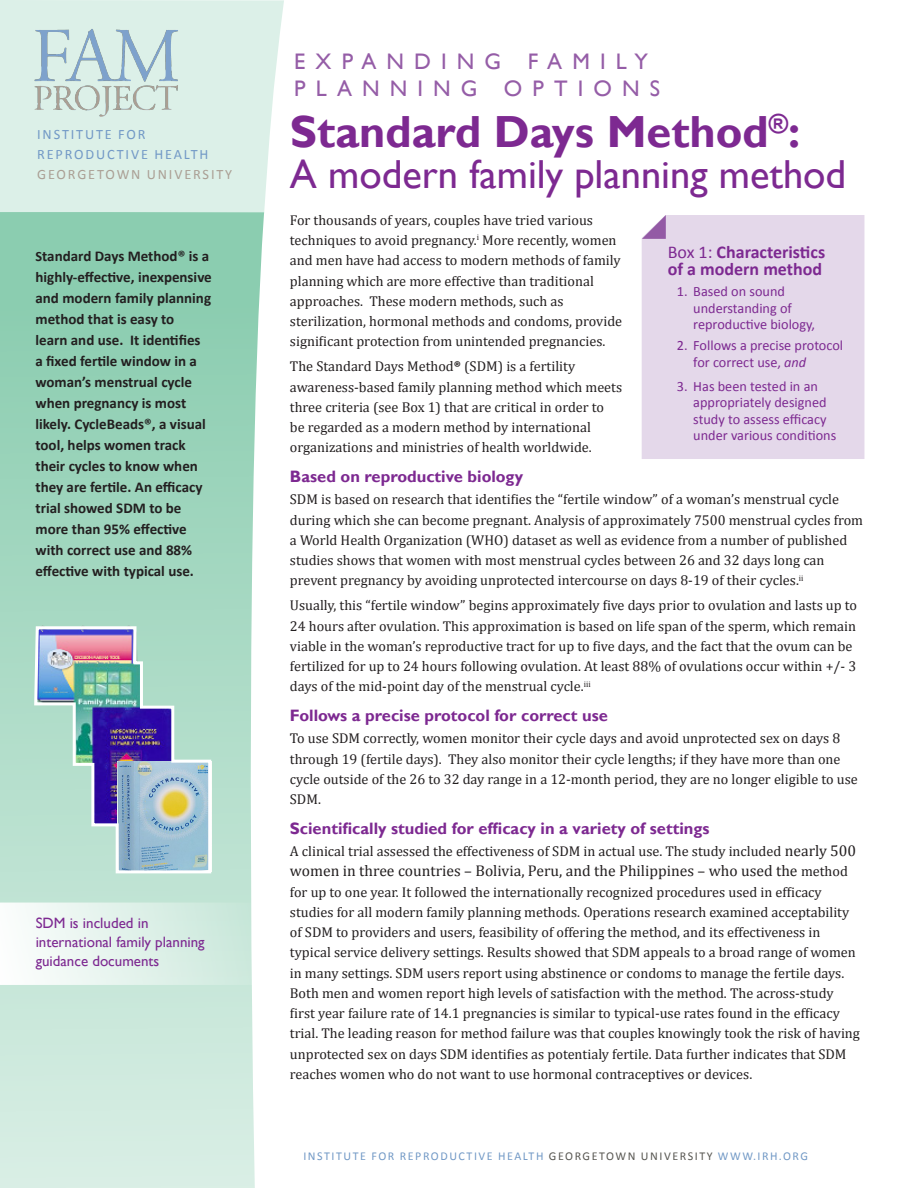
<style>
.page{position:relative;width:918px;height:1188px;background:#fff}
.page>*{position:absolute;margin:0;border:0;box-sizing:border-box;transform-origin:0 0}
.t1{font:700 45px "Gill Sans";color:#7d2991}
.t2{font:40.5px "Gill Sans";color:#7d2991}
.EXPANDING_OPTIONS{font:22.5px/27px "Gill Sans";letter-spacing:.45em;color:#955da7}
.Body_text{font:700 18px/16.5px "Calibri";color:#7d2991}
.HEADING{font:700 16.5px "Gill Sans";color:#7d2991}
.t3{font:15.6px "Cambria";color:#231f20}
.SIDEBAR_1{font:700 15px/21px "Calibri";color:#231f20}
.SIDEBAR_HEAD{font:15px/19.4px "Gill Sans";color:#7d2991}
.t4{font:14.25px/20.2px "Cambria";color:#231f20}
.t5{font:14.25px/16.5px "Calibri";color:#7d2991}
.IRH_GU{font:14.25px/19.6px "Calibri";letter-spacing:.13em;color:#7299c6}
.IRH_GU-2{font:12px "Calibri";letter-spacing:.13em;color:#7299c6}
.s1{color:#aa9f94}
.s2{font-size:14.25px}
.s3{font-family:"Calibri";font-weight:700}
.s4{font-size:15.6px}
.s5{font-weight:400}
.s6{font-style:italic}
.s7{color:#585752}
</style>
<div class="page">
<div style="left:0;top:0;width:284px;height:213px;background:#dcf0e8"></div>
<svg style="left:0;top:212px;width:264px;height:976px;background:#afdcc8"></svg>
<svg style="left:0;top:903px;width:264px;height:82px"></svg>
<img style="left:35px;top:28px;width:143px;height:91px">
<div style="left:642px;top:215px;width:222px;height:244px;background:#e4d8ea"></div>
<svg style="left:642px;top:215px;width:24px;height:24px"></svg>
<img style="left:33px;top:625px;width:180px;height:250px">
<p class="IRH_GU" style="left:37px;top:125px;width:197px">INSTITUTE FOR<br>REPRODUCTIVE HEALTH<br><span class="s1">GEORGETOWN UNIVERSITY</span></p>
<p class="SIDEBAR_1" style="left:35px;top:246px;width:178px"><span class="s2">S</span>tandard Days Method® is a highly-effective, inexpensive and modern family planning method that is easy to<br>learn and use. It identifies<br>a fixed fertile window in a woman’s menstrual cycle when pregnancy is most likely. CycleBeads®, a visual tool, helps women track their cycles to know when they are fertile. An efficacy trial showed SDM to be more than 95% effective with correct use and 88% effective with typical use.</p>
<p class="SIDEBAR_HEAD" style="left:36px;top:913px;width:170px">SDM is included in international family planning guidance documents</p>
<p class="EXPANDING_OPTIONS" style="left:294px;top:49px;width:367px">EXPANDING FAMILY<br>PLANNING OPTIONS</p>
<p class="t1" style="left:290px;top:105px;width:512px">Standard Days Method<sup>®</sup>:</p>
<p class="t2" style="left:290px;top:151px;width:558px">A modern family planning method</p>
<p class="t4" style="left:290px;top:210px;width:334px">For thousands of years, couples have tried various techniques to avoid pregnancy.<sup>i</sup> More recently, women and men have had access to modern methods of family planning which are more effective than traditional approaches. These modern methods, such as sterilization, hormonal methods and condoms, provide significant protection from unintended pregnancies.</p>
<p class="t4" style="left:290px;top:356px;width:334px">The Standard Days Method<span class="s3">®</span> (SDM) is a fertility awareness-based family planning method which meets three criteria (see Box 1) that are critical in order to be regarded as a modern method by international organizations and ministries of health worldwide.</p>
<p class="HEADING" style="left:290px;top:466px;width:235px">Based on reproductive biology</p>
<p class="t4" style="left:290px;top:489px;width:575px">SDM is based on research that identifies the “fertile window” of a woman’s menstrual cycle during which she can become pregnant. Analysis of approximately 7500 menstrual cycles from a World Health Organization (WHO) dataset as well as evidence from a number of published studies shows that women with most menstrual cycles between 26 and 32 days long can prevent pregnancy by avoiding unprotected intercourse on days 8-19 of their cycles.<sup>ii</sup></p>
<p class="t4" style="left:290px;top:595px;width:569px">Usually, this “fertile window” begins approximately five days prior to ovulation and lasts up to 24 hours after ovulation. This approximation is based on life span of the sperm, which remain viable in the woman’s reproductive tract for up to five days, and the fact that the ovum can be fertilized for up to 24 hours following ovulation. At least 88% of ovulations occur within +/- 3 days of the mid-point day of the menstrual cycle.<sup>iii</sup></p>
<p class="HEADING" style="left:290px;top:705px;width:319px">Follows a precise protocol for correct use</p>
<p class="t4" style="left:290px;top:728px;width:569px">To use SDM correctly, women monitor their cycle days and avoid unprotected sex on days 8 through 19 (fertile days). They also monitor their cycle lengths; if they have more than one cycle outside of the 26 to 32 day range in a 12-month period, they are no longer eligible to use SDM.</p>
<p class="HEADING" style="left:290px;top:818px;width:421px">Scientifically studied for efficacy in a variety of settings</p>
<p class="t4" style="left:290px;top:841px;width:568px">A clinical trial assessed the effectiveness of SDM in actual use. The study included <span class="s4">nearly 500</span></p>
<p class="t3" style="left:290px;top:862px;width:560px">women in three countries – Bolivia, Peru, and the Philippines – who used the <span class="s2">method</span></p>
<p class="t4" style="left:290px;top:882px;width:572px">for up to one year. It followed the internationally recognized procedures used in efficacy studies for all modern family planning methods. Operations research examined acceptability of SDM to providers and users, feasibility of offering the method, and its effectiveness in typical service delivery settings. Results showed that SDM appeals to a broad range of women in many settings. SDM users report using abstinence or condoms to manage the fertile days.<br>Both men and women report high levels of satisfaction with the method. The across-study first year failure rate of 14.1 pregnancies is similar to typical-use rates found in the efficacy trial. The leading reason for method failure was that couples knowingly took the risk of having unprotected sex on days SDM identifies as potentialy fertile. Data further indicates that SDM reaches women who do not want to use hormonal contraceptives or devices.</p>
<p class="Body_text" style="left:668px;top:244px;width:159px"><span class="s5">Box 1:</span> Characteristics of a modern method</p>
<p class="t5" style="left:693px;top:283px;width:123px;text-indent:-16px">1. Based on sound understanding of reproductive biology,</p>
<p class="t5" style="left:693px;top:337px;width:151px;text-indent:-16px">2. Follows a precise protocol for correct use, <span class="s6">and</span></p>
<p class="t5" style="left:693px;top:378px;width:144px;text-indent:-16px">3. Has been tested in an appropriately designed study to assess efficacy under various conditions</p>
<p class="IRH_GU-2" style="left:303px;top:1149px;width:506px">INSTITUTE FOR REPRODUCTIVE HEALTH <span class="s7">GEORGETOWN UNIVERSITY</span> WWW.IRH.ORG</p>
</div>
